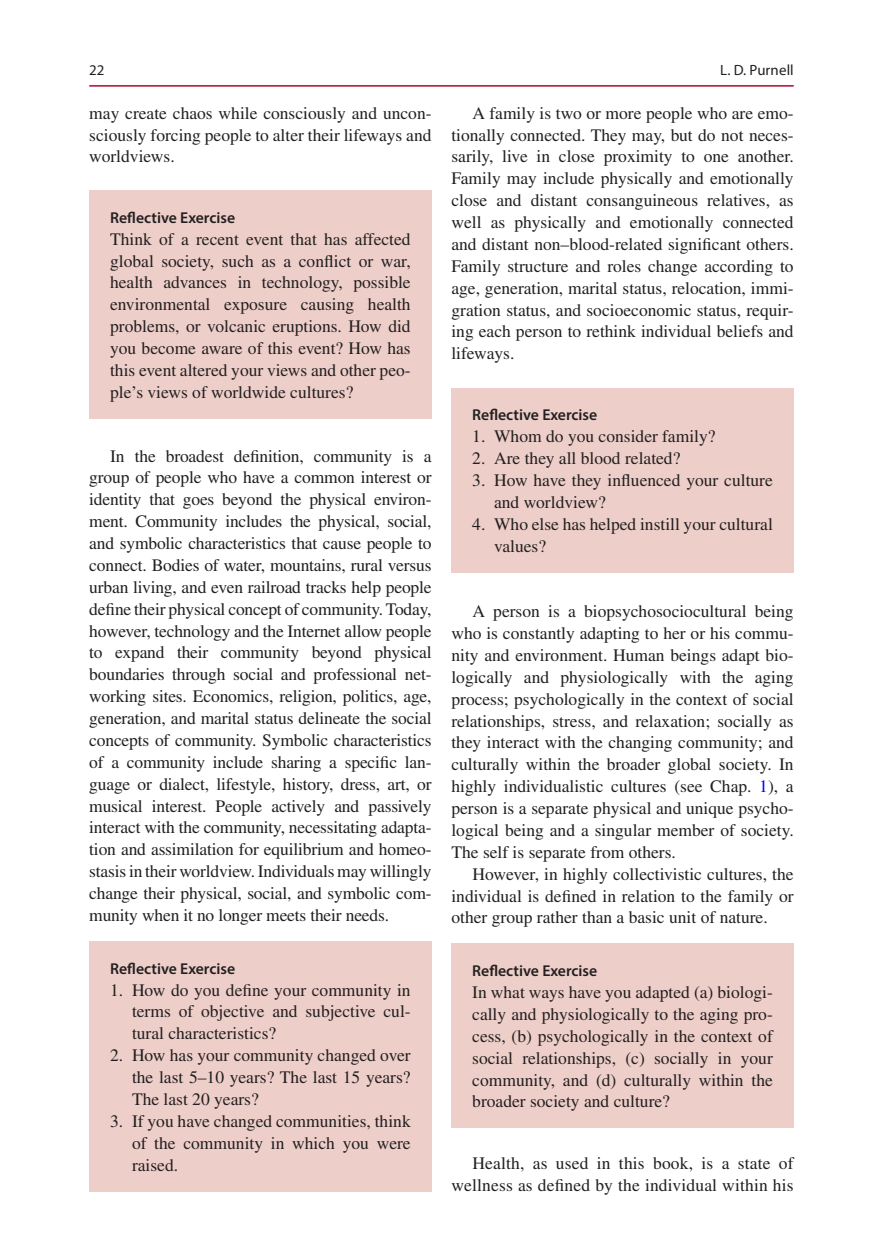
<style>
.page{position:relative;width:883px;height:1260px;background:#fff}
.page>*{position:absolute;margin:0;border:0;box-sizing:border-box;transform-origin:0 0}
.t1{font:17.5px/21.9px "Jmfhjm Times LT Std";color:#231f20;text-align:justify}
.t2{font:600 15.75px "Vbhbls Myriad Pro";color:#231f20}
.t3{font:14.88px "Brbsxn Myriad Pro";letter-spacing:.005em;color:#231f20}
.t4{font:14.88px "Jgjhwj Myriad Pro";color:#231f20}
.s1{color:#00f}
</style>
<div class="page">
<div style="left:89px;top:941px;width:343px;height:250px;background:#edcec9"></div>
<div style="left:451px;top:388px;width:343px;height:185px;background:#edcec9"></div>
<div style="left:451px;top:944px;width:343px;height:184px;background:#edcec9"></div>
<div style="left:89px;top:190px;width:343px;height:229px;background:#edcec9"></div>
<hr style="left:89px;top:85px;width:705px;height:2px;background:#b6274b">
<p class="t4" style="left:89px;top:61px;width:17px">22</p>
<p class="t1" style="left:89px;top:102px;width:344px">may create chaos while consciously and uncon&shy;sciously forcing people to alter their lifeways and worldviews.</p>
<p class="t2" style="left:110px;top:208px;width:127px">Reflective Exercise</p>
<p class="t1" style="left:110px;top:228px;width:302px">Think of a recent event that has affected global society, such as a conflict or war, health advances in technology, possible environmental exposure causing health problems, or volcanic eruptions. How did you become aware of this event? How has this event altered your views and other peo&shy;ple’s views of worldwide cultures?</p>
<p class="t1" style="left:89px;top:445px;width:344px;text-indent:21px">In the broadest definition, community is a group of people who have a common interest or identity that goes beyond the physical environ&shy;ment. Community includes the physical, social, and symbolic characteristics that cause people to connect. Bodies of water, mountains, rural versus urban living, and even railroad tracks help people define their physical concept of community. Today, however, technology and the Internet allow people to expand their community beyond physical boundaries through social and professional net&shy;working sites. Economics, religion, politics, age, generation, and marital status delineate the social concepts of community. Symbolic characteristics of a community include sharing a specific lan&shy;guage or dialect, lifestyle, history, dress, art, or musical interest. People actively and passively interact with the community, necessitating adapta&shy;tion and assimilation for equilibrium and homeo&shy;stasis in their worldview. Individuals may willingly change their physical, social, and symbolic com&shy;munity when it no longer meets their needs.</p>
<p class="t2" style="left:110px;top:958px;width:127px">Reflective Exercise</p>
<p class="t1" style="left:132px;top:979px;width:280px;text-indent:-22px">1. How do you define your community in terms of objective and subjective cul&shy;tural characteristics?</p>
<p class="t1" style="left:132px;top:1044px;width:280px;text-indent:-22px">2. How has your community changed over the last 5–10 years? The last 15 years?<br>The last 20 years?</p>
<p class="t1" style="left:132px;top:1110px;width:280px;text-indent:-22px">3. If you have changed communities, think of the community in which you were raised.</p>
<p class="t3" style="left:720px;top:61px;width:75px">L. D. Purnell</p>
<p class="t1" style="left:451px;top:102px;width:344px;text-indent:21px">A family is two or more people who are emo&shy;tionally connected. They may, but do not neces&shy;sarily, live in close proximity to one another.<br>Family may include physically and emotionally close and distant consanguineous relatives, as well as physically and emotionally connected and distant non–blood-related significant others.<br>Family structure and roles change according to age, generation, marital status, relocation, immi&shy;gration status, and socioeconomic status, requir&shy;ing each person to rethink individual beliefs and lifeways.</p>
<p class="t2" style="left:472px;top:405px;width:127px">Reflective Exercise</p>
<p class="t1" style="left:472px;top:425px;width:245px">1. Whom do you consider family?</p>
<p class="t1" style="left:472px;top:447px;width:210px">2. Are they all blood related?</p>
<p class="t1" style="left:494px;top:469px;width:280px;text-indent:-22px">3. How have they influenced your culture and worldview?</p>
<p class="t1" style="left:494px;top:513px;width:280px;text-indent:-22px">4. Who else has helped instill your cultural values?</p>
<p class="t1" style="left:451px;top:600px;width:344px;text-indent:21px">A person is a biopsychosociocultural being who is constantly adapting to her or his commu&shy;nity and environment. Human beings adapt bio&shy;logically and physiologically with the aging process; psychologically in the context of social relationships, stress, and relaxation; socially as they interact with the changing community; and culturally within the broader global society. In highly individualistic cultures (see Chap. <span class="s1">1</span>), a person is a separate physical and unique psycho&shy;logical being and a singular member of society.<br>The self is separate from others.</p>
<p class="t1" style="left:451px;top:863px;width:344px;text-indent:21px">However, in highly collectivistic cultures, the individual is defined in relation to the family or other group rather than a basic unit of nature.</p>
<p class="t2" style="left:472px;top:961px;width:127px">Reflective Exercise</p>
<p class="t1" style="left:472px;top:981px;width:302px">In what ways have you adapted (a) biologi&shy;cally and physiologically to the aging pro&shy;cess, (b) psychologically in the context of social relationships, (c) socially in your community, and (d) culturally within the broader society and culture?</p>
<p class="t1" style="left:451px;top:1152px;width:344px;text-align:right">Health, as used in this book, is a state of wellness as defined by the individual within his</p>
</div>
